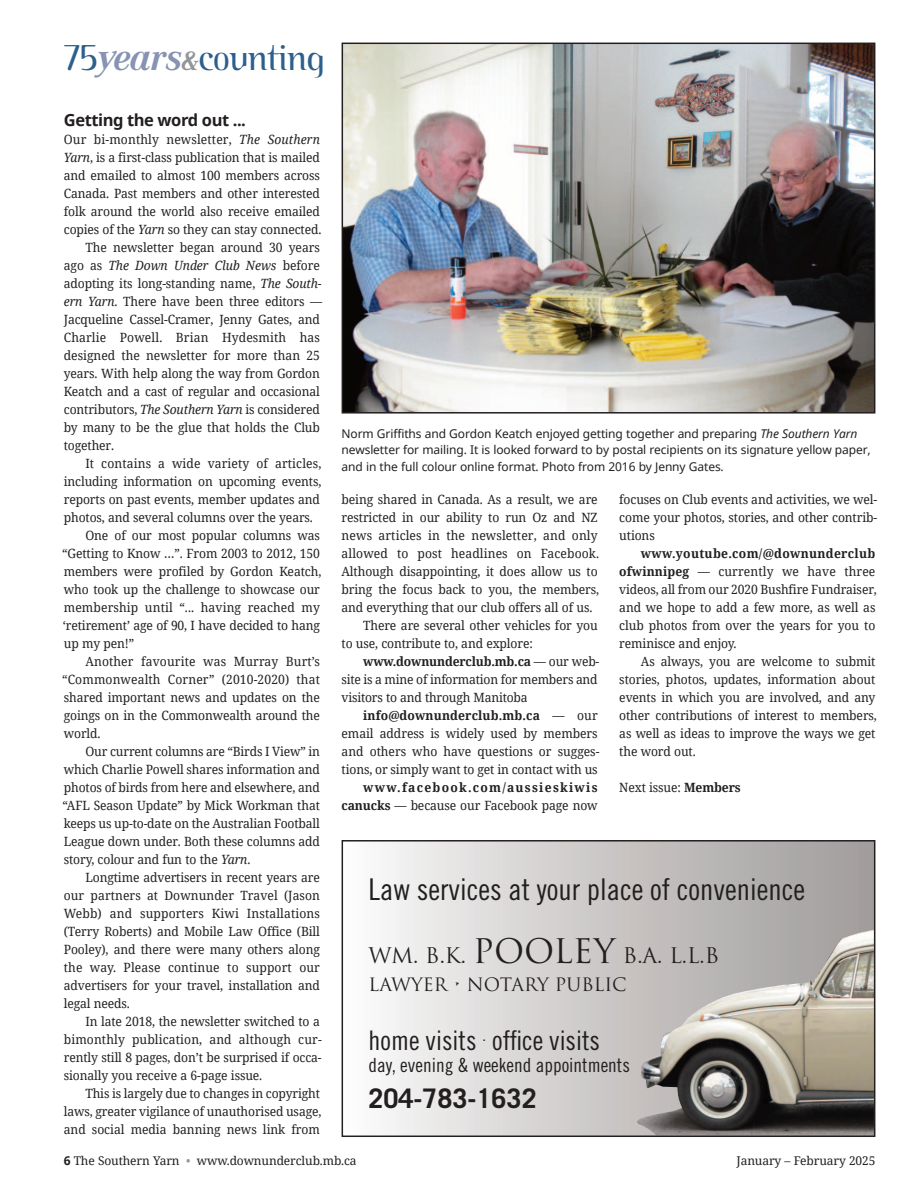
<style>
.page{position:relative;width:918px;height:1188px;background:#fff}
.page>*{position:absolute;margin:0;border:0;box-sizing:border-box;transform-origin:0 0}
.t1{font:300 36px "Binary ITC";letter-spacing:-.02em;color:#2d5f8d}
.t2{font:30px "Trade Gothic Cond Eighteen";color:#231f20}
.t3{font:27px "Trade Gothic Cond Eighteen";color:#231f20}
.t4{font:700 27px "Trade Gothic";color:#231f20}
.t5{font:21px "Trajan";color:#231f20}
.t6{font:19.5px "Trade Gothic Cond Eighteen";color:#231f20}
.t7{font:18px "Trajan";color:#231f20}
.t8{font:700 16.5px "Noto Sans";letter-spacing:-.025em;color:#231f20}
.t9{font:12.75px/18px "Noto Serif";letter-spacing:-.01em;color:#231f20;text-align:justify;scale:.95 1}
.t10{font:12.75px "Noto Serif";letter-spacing:.01em;color:#231f20;scale:.95 1}
.t11{font:700 12.75px/18px "Noto Serif";letter-spacing:.105em;color:#231f20;text-align:right;scale:.95 1}
.t12{font:italic 12.75px "Noto Serif";letter-spacing:-.005em;color:#231f20;scale:.95 1}
.t13{font:700 12.75px "Noto Serif";letter-spacing:-.015em;color:#231f20;scale:.95 1}
.t14{font:700 12.75px "Noto Serif";letter-spacing:.01em;color:#231f20;scale:.95 1}
.t15{font:12px/16.5px "Noto Sans";letter-spacing:-.01em;color:#231f20}
.t16{font:12px "Noto Serif";letter-spacing:-.01em;color:#231f20}
.s1{font-family:"Corporate Antiqua BQ";font-weight:700;font-style:italic;color:#8793b3}
.s2{font-family:"Corporate Antiqua BQ";font-weight:700;font-style:italic;font-size:27px;color:#939598}
.s3{font-style:italic}
.s4{font-style:normal}
.s5{font-weight:400}
.s6{font-weight:700}
.s7{font-size:33px}
.s8{font-family:"Noto Sans";font-weight:700}
.s9{color:#939598}
</style>
<div class="page">
<img style="left:345px;top:46px;width:527px;height:365px">
<div style="left:342px;top:43px;width:533px;height:371px;border:2px solid #231f20"></div>
<div style="left:343px;top:842px;width:531px;height:294px;background:linear-gradient(to right,#faf9f9,#9d9998)"></div>
<img style="left:636px;top:929px;width:236px;height:205px">
<div style="left:342px;top:840px;width:533px;height:297px;border:2px solid #231f20"></div>
<h1 class="t1" style="left:64px;top:44px;width:263px">75<span class="s1">years</span><span class="s2">&amp;</span>counting</h1>
<p class="t8" style="left:64px;top:108px;width:184px">Getting the word out ...</p>
<p class="t10" style="left:64px;top:130px;width:271px">Our bi-monthly newsletter, <span class="s3">The Southern</span></p>
<p class="t9" style="left:64px;top:148px;width:271px"><span class="s3">Yarn</span>, is a first-class publication that is mailed</p>
<p class="t9" style="left:64px;top:166px;width:271px">and emailed to almost 100 members across</p>
<p class="t9" style="left:64px;top:184px;width:271px">Canada. Past members and other interested</p>
<p class="t9" style="left:64px;top:202px;width:271px">folk around the world also receive emailed</p>
<p class="t9" style="left:64px;top:220px;width:273px">copies of the <span class="s3">Yarn</span> so they can stay connected.</p>
<p class="t9" style="left:85px;top:238px;width:248px">The newsletter began around 30 years</p>
<p class="t12" style="left:64px;top:256px;width:271px"><span class="s4">ago as</span> The Down Under Club News <span class="s4">before</span></p>
<p class="t9" style="left:64px;top:274px;width:273px">adopting its long-standing name, <span class="s3">The South-</span></p>
<p class="t9" style="left:64px;top:292px;width:274px"><span class="s3">ern Yarn</span>. There have been three editors —</p>
<p class="t9" style="left:64px;top:310px;width:271px">Jacqueline Cassel-Cramer, Jenny Gates, and</p>
<p class="t10" style="left:64px;top:328px;width:271px">Charlie Powell. Brian Hydesmith has</p>
<p class="t9" style="left:64px;top:346px;width:271px">designed the newsletter for more than 25</p>
<p class="t9" style="left:64px;top:364px;width:271px">years. With help along the way from Gordon</p>
<p class="t9" style="left:64px;top:382px;width:271px">Keatch and a cast of regular and occasional</p>
<p class="t9" style="left:64px;top:400px;width:271px">contributors, <span class="s3">The Southern Yarn</span> is considered</p>
<p class="t9" style="left:64px;top:418px;width:271px">by many to be the glue that holds the Club</p>
<p class="t9" style="left:64px;top:436px;width:55px">together.</p>
<p class="t10" style="left:85px;top:454px;width:250px">It contains a wide variety of articles,</p>
<p class="t9" style="left:64px;top:472px;width:273px">including information on upcoming events,</p>
<p class="t9" style="left:64px;top:490px;width:271px">reports on past events, member updates and</p>
<p class="t9" style="left:64px;top:508px;width:264px">photos, and several columns over the years.</p>
<p class="t9" style="left:85px;top:526px;width:248px">One of our most popular columns was</p>
<p class="t9" style="left:62px;top:544px;width:273px">“Getting to Know …”. From 2003 to 2012, 150</p>
<p class="t9" style="left:64px;top:562px;width:273px">members were profiled by Gordon Keatch,</p>
<p class="t9" style="left:64px;top:580px;width:271px">who took up the challenge to showcase our</p>
<p class="t10" style="left:64px;top:598px;width:271px">membership until “... having reached my</p>
<p class="t9" style="left:63px;top:616px;width:272px">‘retirement’ age of 90, I have decided to hang</p>
<p class="t9" style="left:64px;top:634px;width:76px">up my pen!”</p>
<p class="t10" style="left:85px;top:652px;width:248px">Another favourite was Murray Burt’s</p>
<p class="t10" style="left:62px;top:670px;width:273px">“Commonwealth Corner” (2010-2020) that</p>
<p class="t9" style="left:64px;top:688px;width:271px">shared important news and updates on the</p>
<p class="t9" style="left:64px;top:706px;width:271px">goings on in the Commonwealth around the</p>
<p class="t9" style="left:64px;top:724px;width:40px">world.</p>
<p class="t9" style="left:85px;top:742px;width:248px">Our current columns are “Birds I View” in</p>
<p class="t9" style="left:64px;top:760px;width:271px">which Charlie Powell shares information and</p>
<p class="t9" style="left:64px;top:778px;width:271px">photos of birds from here and elsewhere, and</p>
<p class="t9" style="left:62px;top:796px;width:273px">“AFL Season Update” by Mick Workman that</p>
<p class="t9" style="left:64px;top:814px;width:271px">keeps us up-to-date on the Australian Football</p>
<p class="t9" style="left:64px;top:832px;width:271px">League down under. Both these columns add</p>
<p class="t9" style="left:64px;top:850px;width:198px">story, colour and fun to the <span class="s3">Yarn</span>.</p>
<p class="t9" style="left:85px;top:868px;width:248px">Longtime advertisers in recent years are</p>
<p class="t9" style="left:64px;top:886px;width:271px">our partners at Downunder Travel (Jason</p>
<p class="t10" style="left:64px;top:904px;width:271px">Webb) and supporters Kiwi Installations</p>
<p class="t9" style="left:64px;top:922px;width:271px">(Terry Roberts) and Mobile Law Office (Bill</p>
<p class="t9" style="left:64px;top:940px;width:271px">Pooley), and there were many others along</p>
<p class="t10" style="left:64px;top:958px;width:271px">the way. Please continue to support our</p>
<p class="t9" style="left:64px;top:976px;width:271px">advertisers for your travel, installation and</p>
<p class="t9" style="left:64px;top:994px;width:71px">legal needs.</p>
<p class="t9" style="left:85px;top:1012px;width:248px">In late 2018, the newsletter switched to a</p>
<p class="t10" style="left:64px;top:1030px;width:273px">bimonthly publication, and although cur-</p>
<p class="t9" style="left:64px;top:1048px;width:273px">rently still 8 pages, don’t be surprised if occa-</p>
<p class="t9" style="left:64px;top:1066px;width:210px">sionally you receive a 6-page issue.</p>
<p class="t9" style="left:85px;top:1084px;width:248px">This is largely due to changes in copyright</p>
<p class="t9" style="left:64px;top:1102px;width:273px">laws, greater vigilance of unauthorised usage,</p>
<p class="t9" style="left:64px;top:1120px;width:271px">and social media banning news link from</p>
<p class="t15" style="left:342px;top:425px;width:531px">Norm Griffiths and Gordon Keatch enjoyed getting together and preparing <span class="s3">The Southern Yarn </span>newsletter for mailing. It is looked forward to by postal recipients on its signature yellow paper, and in the full colour online format. Photo from 2016 by Jenny Gates.</p>
<p class="t9" style="left:342px;top:490px;width:271px">being shared in Canada. As a result, we are</p>
<p class="t9" style="left:342px;top:508px;width:271px">restricted in our ability to run Oz and NZ</p>
<p class="t10" style="left:342px;top:526px;width:271px">news articles in the newsletter, and only</p>
<p class="t10" style="left:342px;top:544px;width:273px">allowed to post headlines on Facebook.</p>
<p class="t9" style="left:342px;top:562px;width:271px">Although disappointing, it does allow us to</p>
<p class="t9" style="left:342px;top:580px;width:273px">bring the focus back to you, the members,</p>
<p class="t9" style="left:342px;top:598px;width:266px">and everything that our club offers all of us.</p>
<p class="t9" style="left:363px;top:616px;width:248px">There are several other vehicles for you</p>
<p class="t9" style="left:342px;top:634px;width:203px">to use, contribute to, and explore:</p>
<p class="t13" style="left:363px;top:652px;width:250px">www.downunderclub.mb.ca <span class="s5">— our web-</span></p>
<p class="t9" style="left:342px;top:670px;width:271px">site is a mine of information for members and</p>
<p class="t9" style="left:342px;top:688px;width:197px">visitors to and through Manitoba</p>
<p class="t14" style="left:363px;top:706px;width:248px">info@downunderclub.mb.ca <span class="s5">— our</span></p>
<p class="t9" style="left:342px;top:724px;width:271px">email address is widely used by members</p>
<p class="t9" style="left:342px;top:742px;width:273px">and others who have questions or sugges-</p>
<p class="t9" style="left:342px;top:760px;width:271px">tions, or simply want to get in contact with us</p>
<p class="t11" style="left:342px;top:778px;width:271px">www.facebook.com/aussieskiwis canucks <span class="s5">— because our Facebook page now</span></p>
<p class="t9" style="left:619px;top:490px;width:273px">focuses on Club events and activities, we wel&shy;come your photos, stories, and other contrib&shy;utions</p>
<p class="t9" style="left:619px;top:544px;width:273px;text-indent:22px"><span class="s6">www.youtube.com/@downunderclub ofwinnipeg</span> — currently we have three videos, all from our 2020 Bushfire Fundraiser, and we hope to add a few more, as well as club photos from over the years for you to reminisce and enjoy.</p>
<p class="t9" style="left:619px;top:652px;width:273px;text-indent:22px">As always, you are welcome to submit stories, photos, updates, information about events in which you are involved, and any other contributions of interest to members, as well as ideas to improve the ways we get the word out.</p>
<p class="t9" style="left:619px;top:778px;width:129px">Next issue: <span class="s6">Members</span></p>
<h2 class="t2" style="left:369px;top:878px;width:438px">Law services at your place of convenience</h2>
<h3 class="t5" style="left:369px;top:943px;width:352px">WM. B.K. <span class="s7">POOLEY</span> B.A. L.L.B</h3>
<h3 class="t7" style="left:369px;top:974px;width:259px">LAWYER • NOTARY PUBLIC</h3>
<h3 class="t3" style="left:369px;top:1030px;width:233px">home visits <sup>.</sup> office visits</h3>
<h3 class="t6" style="left:369px;top:1058px;width:263px">day, evening &amp; weekend appointments</h3>
<h3 class="t4" style="left:369px;top:1089px;width:170px">204-783-1632</h3>
<p class="t16" style="left:64px;top:1152px;width:294px"><span class="s8">6</span> The Southern Yarn <span class="s9">•</span> www.downunderclub.mb.ca</p>
<p class="t16" style="left:737px;top:1152px;width:140px">January – February 2025</p>
</div>
